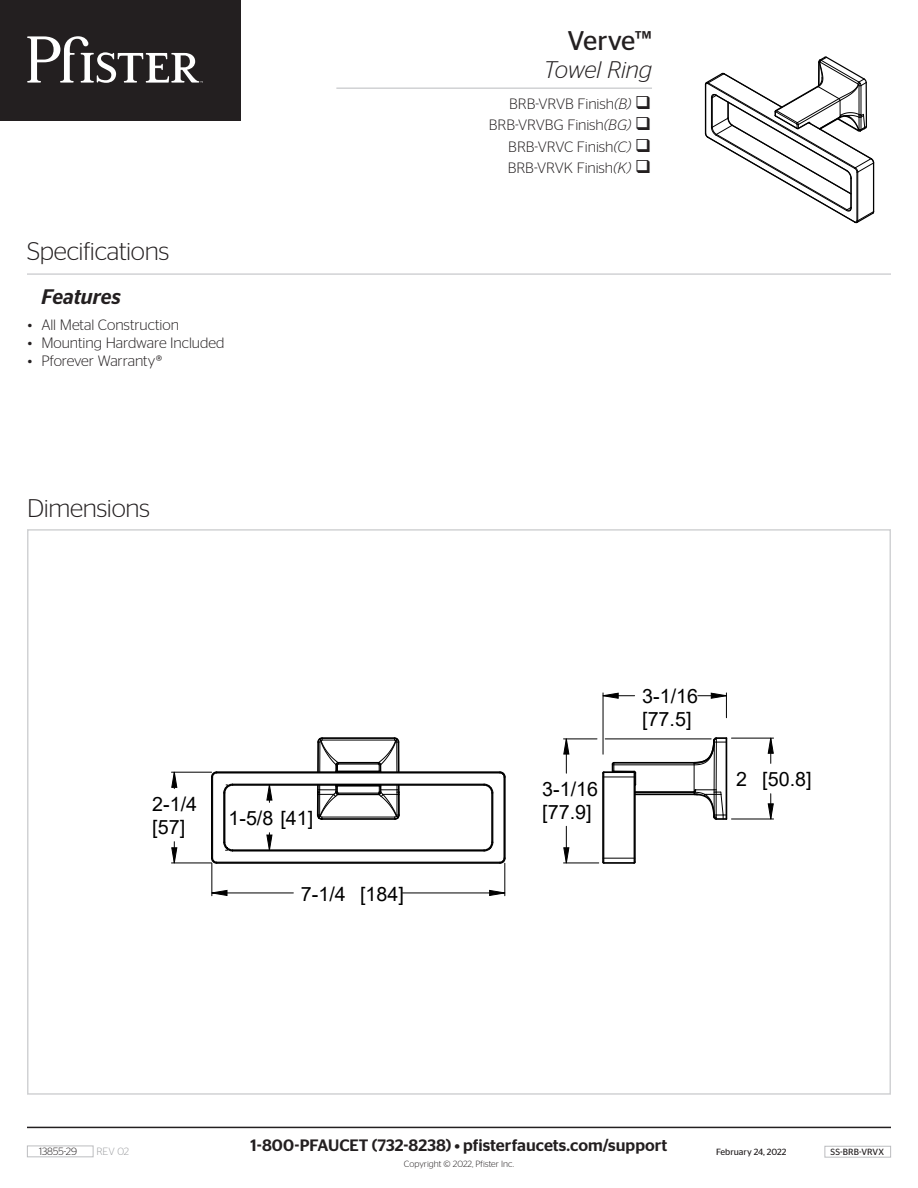
<style>
.page{position:relative;width:918px;height:1188px;background:#fff}
.page>*{position:absolute;margin:0;border:0;box-sizing:border-box;transform-origin:0 0}
.t1{font:27px "Stag Sans";letter-spacing:-.015em;color:#231f20}
.t2{font:300 25.5px "Stag Sans";letter-spacing:-.015em;color:#231f20}
.t3{font:italic 300 24px "Stag Sans";letter-spacing:-.01em;color:#231f20}
.t4{font:italic 500 21px "Stag Sans";letter-spacing:-.005em;color:#231f20}
.t5{font:19.65px/22.8px "Arial";color:#000}
.t6{font:500 16.5px "Stag Sans";letter-spacing:.005em;color:#231f20}
.t7{font:300 15px "Stag Sans";letter-spacing:-.005em;color:#231f20}
.t8{font:14.4px "Arial";color:#000}
.t9{font:300 10.5px "Stag Sans";color:#231f20}
.t10{font:300 10.5px "Stag Sans";color:#9d9fa2}
.t11{font:9px "Stag Sans";color:#231f20}
.t12{font:300 9px "Stag Sans";color:#231f20}
.s1{font-style:italic}
</style>
<div class="page">
<div style="left:0;top:0;width:241px;height:121px;background:#231f20"></div>
<svg style="left:27px;top:36px;width:176px;height:47px"></svg>
<hr style="left:27px;top:1127px;width:864px;height:1px;background:#231f20">
<hr style="left:27px;top:273px;width:864px;height:2px;background:#d1d2d4">
<hr style="left:336px;top:87px;width:316px;height:2px;background:#d1d2d4">
<svg style="left:564px;top:848px;width:5px;height:15px"></svg>
<svg style="left:564px;top:740px;width:5px;height:14px"></svg>
<svg style="left:490px;top:890px;width:15px;height:5px"></svg>
<svg style="left:213px;top:890px;width:14px;height:5px"></svg>
<svg style="left:604px;top:693px;width:14px;height:5px"></svg>
<hr style="left:211px;top:777px;width:2px;height:81px;background:#000">
<hr style="left:224px;top:793px;width:1px;height:49px;background:#000">
<hr style="left:217px;top:862px;width:283px;height:2px;background:#000">
<hr style="left:233px;top:851px;width:251px;height:1px;background:#000">
<hr style="left:233px;top:849px;width:251px;height:2px;background:#000">
<hr style="left:322px;top:818px;width:73px;height:2px;background:#000">
<hr style="left:322px;top:817px;width:73px;height:1px;background:#000">
<hr style="left:338px;top:793px;width:41px;height:2px;background:#000">
<hr style="left:337px;top:786px;width:42px;height:1px;background:#000">
<hr style="left:233px;top:784px;width:251px;height:2px;background:#000">
<hr style="left:217px;top:773px;width:283px;height:1px;background:#000">
<hr style="left:217px;top:771px;width:283px;height:2px;background:#000">
<hr style="left:338px;top:764px;width:40px;height:1px;background:#000">
<hr style="left:338px;top:762px;width:40px;height:2px;background:#000">
<hr style="left:322px;top:740px;width:73px;height:1px;background:#000">
<hr style="left:322px;top:737px;width:73px;height:2px;background:#000">
<hr style="left:491px;top:793px;width:2px;height:49px;background:#000">
<hr style="left:493px;top:793px;width:1px;height:49px;background:#000">
<hr style="left:504px;top:777px;width:2px;height:81px;background:#000">
<hr style="left:602px;top:773px;width:2px;height:89px;background:#000">
<hr style="left:604px;top:772px;width:1px;height:91px;background:#000">
<hr style="left:634px;top:773px;width:2px;height:89px;background:#000">
<hr style="left:604px;top:862px;width:30px;height:2px;background:#000">
<hr style="left:603px;top:858px;width:32px;height:1px;background:#000">
<hr style="left:635px;top:793px;width:59px;height:2px;background:#000">
<hr style="left:635px;top:791px;width:59px;height:2px;background:#000">
<hr style="left:726px;top:738px;width:1px;height:81px;background:#000">
<hr style="left:614px;top:765px;width:80px;height:1px;background:#000">
<hr style="left:614px;top:762px;width:80px;height:2px;background:#000">
<svg style="left:482px;top:841px;width:24px;height:24px"></svg>
<svg style="left:482px;top:771px;width:24px;height:24px"></svg>
<svg style="left:377px;top:737px;width:23px;height:35px"></svg>
<svg style="left:316px;top:737px;width:24px;height:35px"></svg>
<svg style="left:316px;top:785px;width:24px;height:35px"></svg>
<svg style="left:602px;top:761px;width:35px;height:25px"></svg>
<svg style="left:172px;top:773px;width:5px;height:16px"></svg>
<svg style="left:172px;top:842px;width:5px;height:21px"></svg>
<hr style="left:212px;top:863px;width:1px;height:33px;background:#000">
<svg style="left:267px;top:785px;width:5px;height:17px"></svg>
<svg style="left:267px;top:833px;width:5px;height:17px"></svg>
<hr style="left:212px;top:893px;width:81px;height:1px;background:#000">
<hr style="left:403px;top:893px;width:102px;height:1px;background:#000">
<hr style="left:171px;top:863px;width:41px;height:1px;background:#000">
<svg style="left:210px;top:841px;width:24px;height:24px"></svg>
<svg style="left:210px;top:771px;width:24px;height:24px"></svg>
<hr style="left:171px;top:772px;width:41px;height:1px;background:#000">
<hr style="left:505px;top:863px;width:1px;height:33px;background:#000">
<hr style="left:566px;top:739px;width:1px;height:34px;background:#000">
<hr style="left:566px;top:826px;width:1px;height:37px;background:#000">
<hr style="left:603px;top:693px;width:1px;height:61px;background:#000">
<hr style="left:564px;top:863px;width:35px;height:1px;background:#000">
<hr style="left:731px;top:819px;width:43px;height:1px;background:#000">
<hr style="left:605px;top:739px;width:106px;height:1px;background:#000">
<hr style="left:564px;top:739px;width:33px;height:1px;background:#000">
<hr style="left:731px;top:738px;width:43px;height:1px;background:#000">
<hr style="left:603px;top:695px;width:32px;height:1px;background:#000">
<svg style="left:698px;top:693px;width:29px;height:25px"></svg>
<svg style="left:768px;top:738px;width:5px;height:25px"></svg>
<svg style="left:768px;top:794px;width:5px;height:25px"></svg>
<svg style="left:377px;top:785px;width:24px;height:35px"></svg>
<svg style="left:692px;top:737px;width:34px;height:83px"></svg>
<svg style="left:704px;top:56px;width:171px;height:168px"></svg>
<div style="left:825px;top:1146px;width:66px;height:12px;border:1px solid #bcbdc0"></div>
<div style="left:27px;top:1146px;width:66px;height:11px;border:1px solid #bcbdc0"></div>
<p class="t2" style="left:27px;top:237px;width:144px">Specifications</p>
<p class="t4" style="left:42px;top:285px;width:81px">Features</p>
<p class="t7" style="left:28px;top:317px;width:153px">• All Metal Construction</p>
<p class="t7" style="left:28px;top:335px;width:198px">• Mounting Hardware Included</p>
<p class="t7" style="left:28px;top:353px;width:136px">• Pforever Warranty®</p>
<p class="t2" style="left:27px;top:494px;width:125px">Dimensions</p>
<p class="t5" style="left:152px;top:793px;width:46px">2-1/4 [57]</p>
<p class="t5" style="left:228px;top:807px;width:86px">1-5/8 [41]</p>
<p class="t5" style="left:301px;top:882px;width:104px">7-1/4 [184]</p>
<p class="t1" style="left:568px;top:25px;width:86px">Verve™</p>
<p class="t3" style="left:544px;top:57px;width:110px">Towel Ring</p>
<p class="t7" style="left:509px;top:95px;width:143px">BRB-VRVB Finish<span class="s1">(B)</span> ❑</p>
<p class="t7" style="left:489px;top:117px;width:164px">BRB-VRVBG Finish<span class="s1">(BG)</span> ❑</p>
<p class="t7" style="left:508px;top:138px;width:144px">BRB-VRVC Finish<span class="s1">(C)</span> ❑</p>
<p class="t7" style="left:508px;top:160px;width:145px">BRB-VRVK Finish<span class="s1">(K)</span> ❑</p>
<p class="t8" style="left:605px;top:91px;width:57px">2 [50.8]</p>
<p class="t5" style="left:542px;top:778px;width:57px">3-1/16 [77.9]</p>
<p class="t5" style="left:642px;top:685px;width:57px">3-1/16 [77.5]</p>
<p class="t5" style="left:736px;top:768px;width:77px">2 [50.8]</p>
<p class="t9" style="left:39px;top:1146px;width:39px">13855-29</p>
<p class="t10" style="left:96px;top:1146px;width:34px">REV 02</p>
<p class="t6" style="left:251px;top:1136px;width:418px">1-800-PFAUCET (732-8238) • pfisterfaucets.com/support</p>
<p class="t12" style="left:404px;top:1159px;width:112px">Copyright © 2022, Pfister Inc.</p>
<p class="t11" style="left:716px;top:1147px;width:72px">February 24, 2022</p>
<p class="t11" style="left:831px;top:1147px;width:55px">SS-BRB-VRVX</p>
</div>
